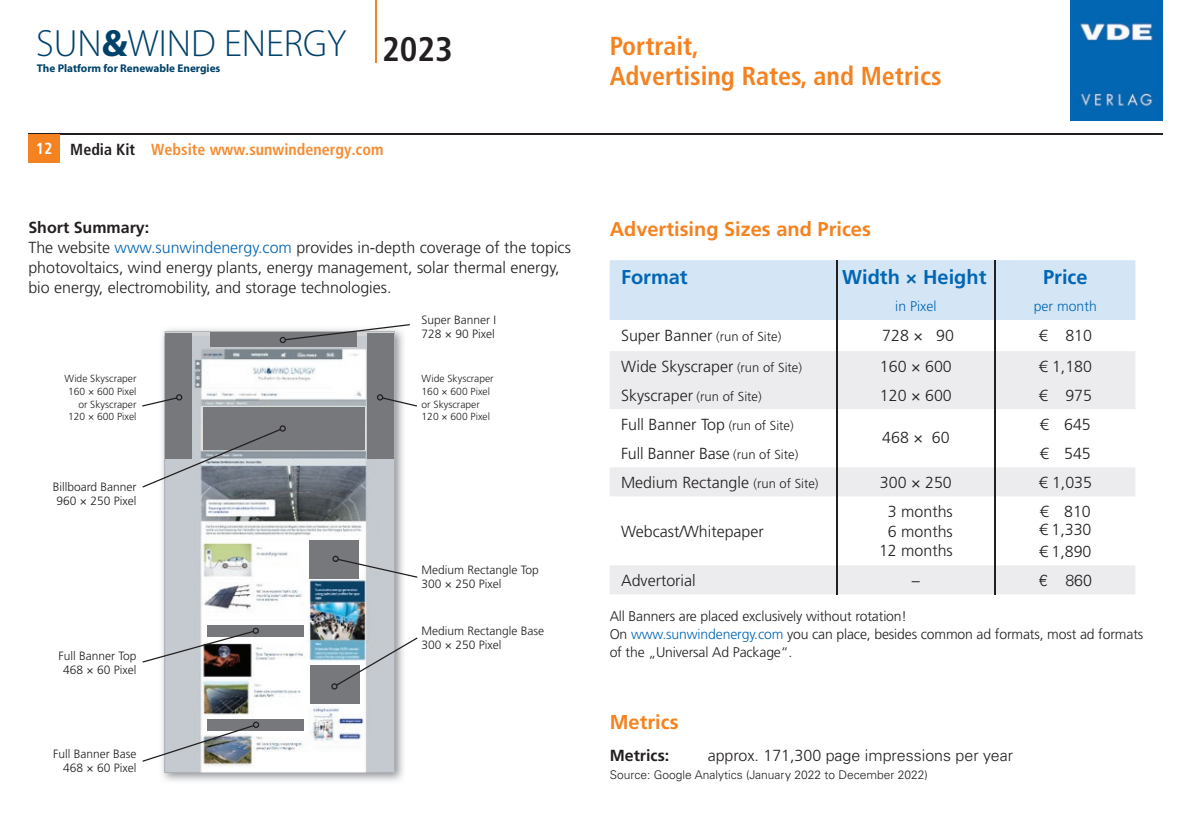
<style>
.page{position:relative;width:1191px;height:840px;background:#fff}
.page>*{position:absolute;margin:0;border:0;box-sizing:border-box;transform-origin:0 0}
.t1{font:300 38px "Myriad Pro";color:#00426a}
.t2{font:700 condensed 26px/30.6px "Frutiger LT Std";color:#f58220}
.t3{font:700 20px "Frutiger LT Std";color:#f58220}
.t4{font:700 20px "Frutiger LT Std";color:#0166b3}
.t5{font:300 16px/20px "Frutiger LT Std";color:#231f20}
.t6{font:300 16px "Univers LT Std";color:#231f20}
.t7{font:700 condensed 16px "Frutiger LT Std";color:#f68c32}
.t8{font:700 16px "Frutiger LT Std";color:#231f20}
.t9{font:700 condensed 16px "Frutiger LT Std";color:#fff}
.t10{font:300 14px/18px "Frutiger LT Std";letter-spacing:-.01em;color:#231f20}
.t11{font:300 14px "Frutiger LT Std";color:#0166b3}
.t12{font:300 13px "Frutiger LT Std";color:#231f20}
.t13{font:300 12px/14px "Frutiger LT Std";color:#231f20}
.t14{font:300 12px "Univers LT Std";color:#231f20}
.t15{font:700 11.2px "Myriad Pro";color:#00426a}
.t16{font:300 10.2px/12.6px "Frutiger LT Std";color:#231f20}
.s1{font-weight:700}
.s2{color:#231f20}
.s3{color:#0166b3}
.s4{font-size:13px}
.s5{font-size:16px}
.s6{font-family:"Frutiger LT Std"}
</style>
<div class="page">
<hr style="left:28px;top:133px;width:1134px;height:1px;background:#231f20">
<div style="left:28px;top:134px;width:32px;height:28px;background:#f58220"></div>
<hr style="left:375px;top:0;width:1px;height:62px;background:#f58220">
<img style="left:1070px;top:0;width:92px;height:120px">
<img style="left:162px;top:329px;width:242px;height:452px">
<svg style="left:165px;top:331px;width:230px;height:441px"></svg>
<div style="left:210px;top:332px;width:147px;height:15px;background:#76787b"></div>
<div style="left:207px;top:625px;width:97px;height:11px;background:#76787b"></div>
<div style="left:207px;top:718px;width:97px;height:11px;background:#76787b"></div>
<div style="left:309px;top:539px;width:49px;height:38px;background:#76787b"></div>
<div style="left:310px;top:665px;width:50px;height:38px;background:#76787b"></div>
<svg style="left:142px;top:721px;width:117px;height:40px"></svg>
<svg style="left:331px;top:637px;width:86px;height:52px"></svg>
<div style="left:367px;top:333px;width:27px;height:125px;background:#76787b"></div>
<div style="left:165px;top:333px;width:27px;height:125px;background:#76787b"></div>
<div style="left:203px;top:407px;width:161px;height:42px;background:#76787b"></div>
<svg style="left:142px;top:425px;width:144px;height:62px"></svg>
<svg style="left:377px;top:394px;width:40px;height:12px"></svg>
<svg style="left:279px;top:324px;width:131px;height:19px"></svg>
<svg style="left:142px;top:394px;width:40px;height:12px"></svg>
<svg style="left:142px;top:627px;width:117px;height:35px"></svg>
<svg style="left:332px;top:555px;width:85px;height:22px"></svg>
<svg style="left:610px;top:496px;width:525px;height:98px"></svg>
<hr style="left:836px;top:496px;width:1px;height:69px;background:#231f20">
<hr style="left:994px;top:496px;width:1px;height:69px;background:#231f20">
<svg style="left:836px;top:565px;width:1px;height:29px"></svg>
<svg style="left:994px;top:565px;width:1px;height:29px"></svg>
<svg style="left:609px;top:260px;width:526px;height:236px"></svg>
<h1 class="t1" style="left:36px;top:23px;width:418px">SUN<span class="s1">&amp;</span>WIND ENERGY <sub>2023</sub></h1>
<p class="t15" style="left:37px;top:61px;width:185px">The Platform for Renewable Energies</p>
<p class="t9" style="left:36px;top:139px;width:18px">12</p>
<p class="t7" style="left:70px;top:140px;width:315px"><span class="s2">Media Kit</span> Website www.sunwindenergy.com</p>
<h2 class="t2" style="left:609px;top:30px;width:333px">Portrait,<br>Advertising Rates, and Metrics</h2>
<p class="t5" style="left:28px;top:218px;width:544px"><span class="s1">Short Summary:<br></span>The website <span class="s3">www.sunwindenergy.com</span> provides in-depth coverage of the topics photovoltaics, wind energy plants, energy management, solar thermal energy, bio energy, electromobility, and storage technologies.</p>
<p class="t3" style="left:609px;top:217px;width:263px">Advertising Sizes and Prices</p>
<p class="t4" style="left:621px;top:265px;width:68px">Format</p>
<p class="t4" style="left:842px;top:265px;width:146px">Width × Height</p>
<p class="t4" style="left:1043px;top:265px;width:46px">Price</p>
<p class="t11" style="left:895px;top:298px;width:43px">in Pixel</p>
<p class="t11" style="left:1033px;top:298px;width:65px">per month</p>
<p class="t5" style="left:621px;top:325px;width:162px">Super Banner <span class="s4">(run of Site)</span></p>
<p class="t5" style="left:882px;top:325px;width:73px">728 × 90</p>
<p class="t5" style="left:1038px;top:325px;width:55px">€ 810</p>
<p class="t5" style="left:621px;top:356px;width:182px">Wide Skyscraper <span class="s4">(run of Site)</span></p>
<p class="t5" style="left:880px;top:356px;width:73px">160 × 600</p>
<p class="t5" style="left:1038px;top:356px;width:55px">€ 1,180</p>
<p class="t12" style="left:621px;top:388px;width:142px"><span class="s5">Skyscraper</span> (run of Site)</p>
<p class="t5" style="left:880px;top:385px;width:73px">120 × 600</p>
<p class="t5" style="left:1038px;top:385px;width:55px">€ 975</p>
<p class="t5" style="left:621px;top:414px;width:174px">Full Banner Top <span class="s4">(run of Site)</span></p>
<p class="t5" style="left:1040px;top:414px;width:52px">€ 645</p>
<p class="t5" style="left:621px;top:443px;width:179px">Full Banner Base <span class="s4">(run of Site)</span></p>
<p class="t13" style="left:421px;top:312px;width:76px">Super Banner I<br>728 × 90 Pixel</p>
<p class="t16" style="left:421px;top:372px;width:74px">Wide Skyscraper<br>160 × 600 Pixel or Skyscraper<br>120 × 600 Pixel</p>
<p class="t16" style="left:64px;top:372px;width:74px;text-align:right">Wide Skyscraper<br>160 × 600 Pixel or Skyscraper<br>120 × 600 Pixel</p>
<p class="t5" style="left:882px;top:427px;width:69px">468 × 60</p>
<p class="t5" style="left:1040px;top:443px;width:52px">€ 545</p>
<p class="t13" style="left:53px;top:479px;width:85px;text-align:center">Billboard Banner<br>960 × 250 Pixel</p>
<p class="t13" style="left:58px;top:648px;width:80px;text-align:center">Full Banner Top<br>468 × 60 Pixel</p>
<p class="t13" style="left:53px;top:746px;width:85px;text-align:right">Full Banner Base<br>468 × 60 Pixel</p>
<p class="t13" style="left:421px;top:563px;width:119px">Medium Rectangle Top<br>300 × 250 Pixel</p>
<p class="t13" style="left:421px;top:623px;width:124px">Medium Rectangle Base<br>300 × 250 Pixel</p>
<p class="t5" style="left:621px;top:472px;width:199px">Medium Rectangle <span class="s4">(run of Site)</span></p>
<p class="t5" style="left:880px;top:472px;width:73px">300 × 250</p>
<p class="t5" style="left:1038px;top:472px;width:55px">€ 1,035</p>
<p class="t5" style="left:621px;top:521px;width:144px">Webcast/Whitepaper</p>
<p class="t5" style="left:879px;top:501px;width:75px;text-align:center">3 months<br>6 months<br>12 months</p>
<p class="t5" style="left:1039px;top:502px;width:54px;line-height:18.4px">€ 810 € 1,330</p>
<p class="t5" style="left:1039px;top:541px;width:54px">€ 1,890</p>
<p class="t5" style="left:621px;top:570px;width:76px">Advertorial</p>
<p class="t6" style="left:912px;top:570px;width:9px">–</p>
<p class="t6" style="left:1038px;top:570px;width:55px">€ 860</p>
<p class="t10" style="left:609px;top:607px;width:535px">All Banners are placed exclusively without rotation!<br>On <span class="s3">www.sunwindenergy.com</span> you can place, besides common ad formats, most ad formats of the „Universal Ad Package“.</p>
<p class="t3" style="left:609px;top:710px;width:70px">Metrics</p>
<p class="t8" style="left:609px;top:745px;width:61px">Metrics:</p>
<p class="t6" style="left:707px;top:744px;width:307px"><span class="s6">approx. 171,300</span> page impressions per year</p>
<p class="t14" style="left:609px;top:767px;width:320px">Source: Google Analytics (January 2022 to December 2022)</p>
</div>
